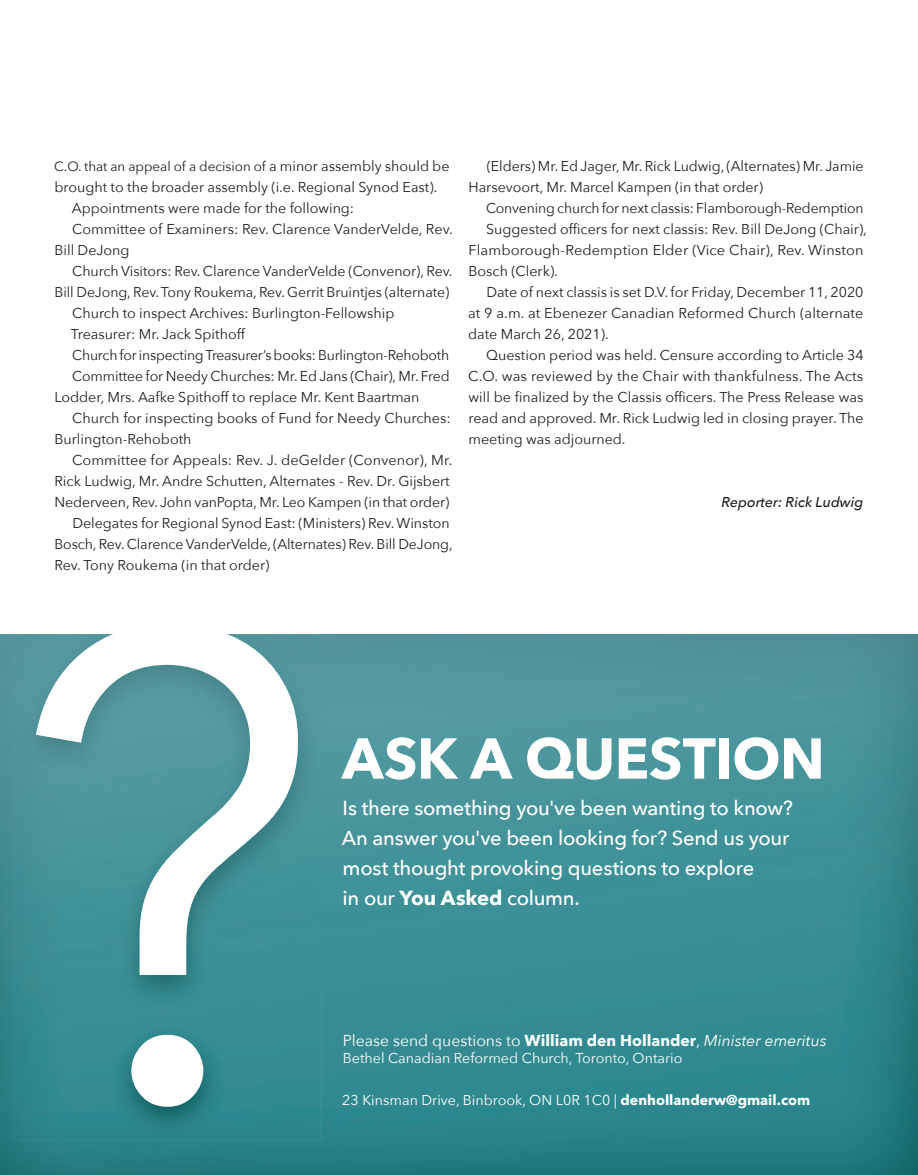
<style>
.page{position:relative;width:918px;height:1175px;background:#fff}
.page>*{position:absolute;margin:0;border:0;box-sizing:border-box;transform-origin:0 0}
.t1{font:700 57px "Avenir Next";letter-spacing:-.015em;color:#fff}
.t2{font:500 20.25px/30px "Avenir Next";letter-spacing:-.015em;color:#fff}
.t3{font:15.75px "Avenir Next";color:#fff}
.t4{font:14.25px/21px "Avenir Next";color:#231f20}
.t5{font:14.25px "Avenir Next";color:#fff}
.t6{font:italic 500 14.25px "Avenir Next";color:#231f20}
.t7{font:13.5px "Avenir Next";color:#231f20}
.s1{font-size:14.25px}
.s2{font-weight:700}
.s3{font-style:italic}
</style>
<div class="page">
<img style="left:0;top:634px;width:38px;height:540px">
<img style="left:322px;top:634px;width:338px;height:352px">
<img style="left:660px;top:634px;width:258px;height:540px">
<img style="left:298px;top:986px;width:363px;height:188px">
<div style="left:38px;top:1140px;width:260px;height:34px;background:#267e82"></div>
<img style="left:65px;top:1140px;width:256px;height:1px">
<img style="left:14px;top:634px;width:307px;height:506px">
<img style="left:321px;top:634px;width:1px;height:506px">
<svg style="left:36px;top:634px;width:262px;height:341px"></svg>
<svg style="left:131px;top:1034px;width:72px;height:72px"></svg>
<p class="t7" style="left:54px;top:155px;width:397px">C.O. that an appeal of a decision of <span class="s1">a minor assembly should be</span></p>
<p class="t4" style="left:54px;top:176px;width:384px">brought to the broader assembly (i.e. Regional Synod East).</p>
<p class="t4" style="left:72px;top:197px;width:284px">Appointments were made for the following:</p>
<p class="t4" style="left:72px;top:218px;width:382px">Committee of Examiners: Rev. Clarence VanderVelde, Rev.</p>
<p class="t4" style="left:54px;top:239px;width:77px">Bill DeJong</p>
<p class="t4" style="left:72px;top:260px;width:382px">Church Visitors: Rev. Clarence VanderVelde (Convenor), Rev.</p>
<p class="t4" style="left:54px;top:281px;width:396px">Bill DeJong, Rev. Tony Roukema, Rev. Gerrit Bruintjes (alternate)</p>
<p class="t4" style="left:72px;top:302px;width:324px">Church to inspect Archives: Burlington-Fellowship</p>
<p class="t4" style="left:71px;top:323px;width:175px">Treasurer: Mr. Jack Spithoff</p>
<p class="t4" style="left:72px;top:344px;width:379px">Church for inspecting Treasurer’s books: Burlington-Rehoboth</p>
<p class="t4" style="left:72px;top:365px;width:379px">Committee for Needy Churches: Mr. Ed Jans (Chair), Mr. Fred</p>
<p class="t4" style="left:54px;top:386px;width:367px">Lodder, Mrs. Aafke Spithoff to replace Mr. Kent Baartman</p>
<p class="t4" style="left:72px;top:407px;width:380px">Church for inspecting books of Fund for Needy Churches:</p>
<p class="t4" style="left:54px;top:428px;width:139px">Burlington-Rehoboth</p>
<p class="t4" style="left:72px;top:449px;width:382px">Committee for Appeals: Rev. J. deGelder (Convenor), Mr.</p>
<p class="t4" style="left:54px;top:470px;width:397px">Rick Ludwig, Mr. Andre Schutten, Alternates - Rev. Dr. Gijsbert</p>
<p class="t4" style="left:54px;top:491px;width:397px">Nederveen, Rev. John vanPopta, Mr. Leo Kampen (in that order)</p>
<p class="t4" style="left:72px;top:512px;width:379px">Delegates for Regional Synod East: (Ministers) Rev. Winston</p>
<p class="t4" style="left:54px;top:533px;width:400px">Bosch, Rev. Clarence VanderVelde, (Alternates) Rev. Bill DeJong,</p>
<p class="t4" style="left:54px;top:554px;width:217px">Rev. Tony Roukema (in that order)</p>
<p class="t4" style="left:468px;top:155px;width:397px;text-indent:18px">(Elders) Mr. Ed Jager, Mr. Rick Ludwig, (Alternates) Mr. Jamie<br>Harsevoort, Mr. Marcel Kampen (in that order)</p>
<p class="t4" style="left:486px;top:197px;width:379px">Convening church for next classis: Flamborough-Redemption</p>
<p class="t4" style="left:486px;top:218px;width:382px">Suggested officers for next classis: Rev. Bill DeJong (Chair),</p>
<p class="t4" style="left:468px;top:239px;width:397px">Flamborough-Redemption Elder (Vice Chair), Rev. Winston</p>
<p class="t4" style="left:468px;top:260px;width:91px">Bosch (Clerk).</p>
<p class="t4" style="left:486px;top:281px;width:379px">Date of next classis is set D.V. for Friday, December 11, 2020</p>
<p class="t4" style="left:468px;top:302px;width:397px">at 9 a.m. at Ebenezer Canadian Reformed Church (alternate</p>
<p class="t4" style="left:468px;top:323px;width:142px">date March 26, 2021).</p>
<p class="t4" style="left:486px;top:344px;width:379px">Question period was held. Censure according to Article 34</p>
<p class="t4" style="left:468px;top:365px;width:397px">C.O. was reviewed by the Chair with thankfulness. The Acts</p>
<p class="t4" style="left:469px;top:386px;width:396px">will be finalized by the Classis officers. The Press Release was</p>
<p class="t4" style="left:469px;top:407px;width:396px">read and approved. Mr. Rick Ludwig led in closing prayer. The</p>
<p class="t4" style="left:469px;top:428px;width:159px">meeting was adjourned.</p>
<p class="t6" style="left:722px;top:490px;width:143px">Reporter: Rick Ludwig</p>
<h1 class="t1" style="left:342px;top:709px;width:484px">ASK A QUESTION</h1>
<h2 class="t2" style="left:342px;top:792px;width:453px">Is there something you've been wanting to know?<br>An answer you've been looking for? Send us your most thought provoking questions to explore<br>in our <span class="s2">You Asked</span> column.</h2>
<p class="t3" style="left:343px;top:1027px;width:486px">Please send questions to <span class="s2">William den Hollander</span>, <span class="s3">Minister emeritus</span></p>
<p class="t5" style="left:343px;top:1046px;width:341px">Bethel Canadian Reformed Church, Toronto, Ontario</p>
<p class="t5" style="left:342px;top:1088px;width:470px">23 Kinsman Drive, Binbrook, ON L0R 1C0 | <span class="s2">denhollanderw@gmail.com</span></p>
</div>
